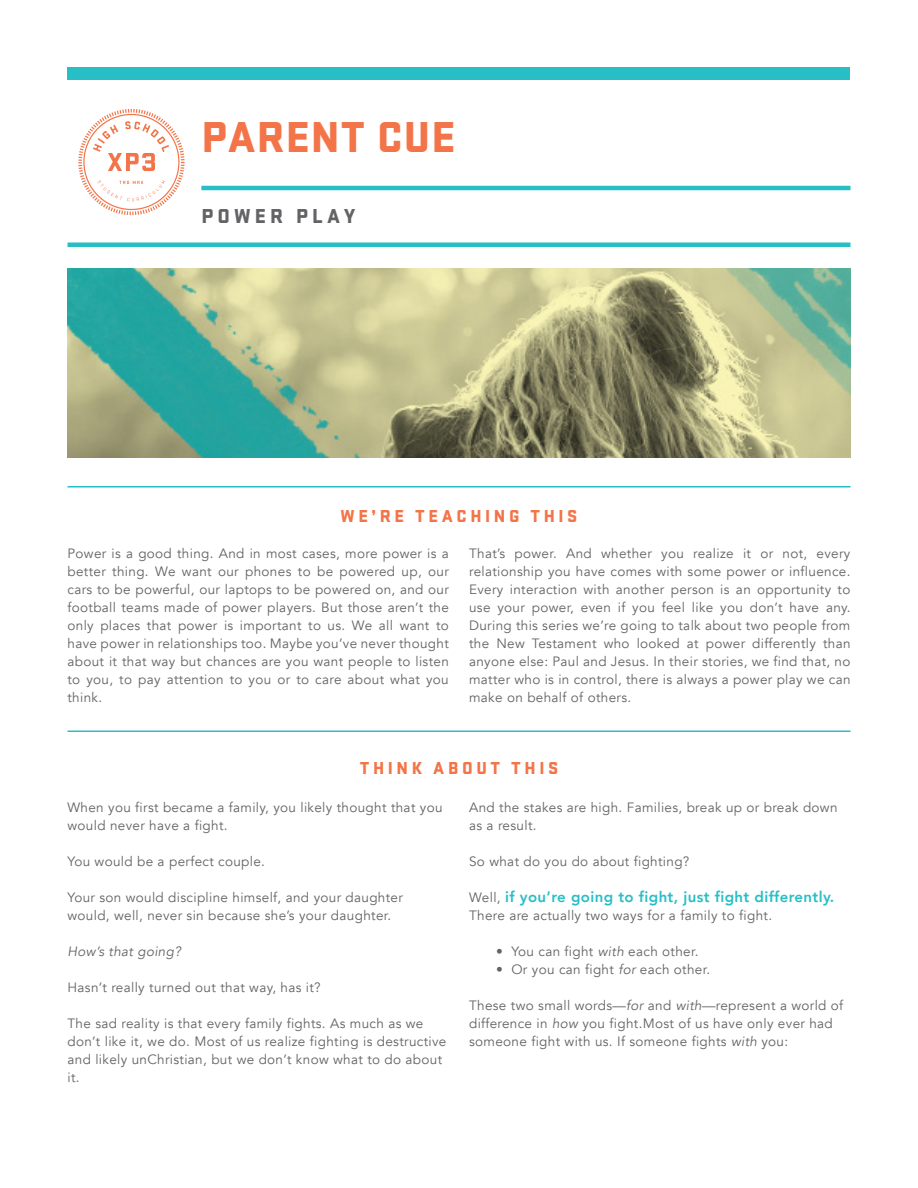
<style>
.page{position:relative;width:918px;height:1188px;background:#fff}
.page>*{position:absolute;margin:0;border:0;box-sizing:border-box;transform-origin:0 0}
.t1{font:900 45px "Stratum No 2";letter-spacing:.025em;color:#f37448}
.t2{font:900 21px "Stratum No 2";letter-spacing:.2em;color:#636366}
.t3{font:900 18px "Stratum No 2";letter-spacing:.2em;color:#f37448}
.Default{font:800 15px "Avenir";letter-spacing:.025em;color:#28bec6}
.Pa0{font:13.5px/18px "Avenir";letter-spacing:.025em;color:#636366;text-align:justify}
.Default-2{font:13.5px/18px "Avenir";letter-spacing:.025em;color:#636366}
.Default-3{font:italic 13.5px "Avenir";letter-spacing:.025em;color:#636366}
.s1{font-weight:400;font-size:13.5px;color:#636366}
.s2{font-style:italic}
</style>
<div class="page">
<div style="left:68px;top:68px;width:782px;height:12px;background:#28bec6"></div>
<hr style="left:201px;top:186px;width:649px;height:4px;background:#28bec6">
<hr style="left:68px;top:243px;width:782px;height:4px;background:#28bec6">
<img style="left:68px;top:269px;width:782px;height:189px">
<hr style="left:68px;top:486px;width:782px;height:1px;background:#28bec6">
<hr style="left:68px;top:730px;width:782px;height:2px;background:#28bec6">
<svg style="left:78px;top:109px;width:107px;height:106px"></svg>
<p class="t1" style="left:201px;top:112px;width:256px">PARENT CUE</p>
<p class="t2" style="left:201px;top:204px;width:156px">POWER PLAY</p>
<p class="t3" style="left:341px;top:506px;width:238px">WE’RE TEACHING THIS</p>
<p class="Pa0" style="left:68px;top:545px;width:383px">Power is a good thing. And in most cases, more power is a better thing. We want our phones to be powered up, our cars to be powerful, our laptops to be powered on, and our football teams made of power players. But those aren’t the only places that power is important to us. We all want to have power in relationships too. Maybe you’ve never thought about it that way but chances are you want people to listen to you, to pay attention to you or to care about what you think.</p>
<p class="Pa0" style="left:469px;top:545px;width:383px">That’s power. And whether you realize it or not, every relationship you have comes with some power or influence.<br>Every interaction with another person is an opportunity to use your power, even if you feel like you don’t have any.<br>During this series we’re going to talk about two people from the New Testament who looked at power differently than anyone else: Paul and Jesus. In their stories, we find that, no matter who is in control, there is always a power play we can make on behalf of others.</p>
<p class="t3" style="left:360px;top:758px;width:200px">THINK ABOUT THIS</p>
<p class="Default-2" style="left:68px;top:798px;width:377px">When you first became a family, you likely thought that you would never have a fight.</p>
<p class="Default-2" style="left:68px;top:852px;width:199px">You would be a perfect couple.</p>
<p class="Default-2" style="left:68px;top:888px;width:337px">Your son would discipline himself, and your daughter would, well, never sin because she’s your daughter.</p>
<p class="Default-3" style="left:68px;top:943px;width:115px">How’s that going?</p>
<p class="Default-2" style="left:68px;top:978px;width:255px">Hasn’t really turned out that way, has it?</p>
<p class="Default-2" style="left:68px;top:1014px;width:380px">The sad reality is that every family fights. As much as we don’t like it, we do. Most of us realize fighting is destructive and likely unChristian, but we don’t know what to do about it.</p>
<p class="Default-2" style="left:469px;top:798px;width:370px">And the stakes are high. Families, break up or break down as a result.</p>
<p class="Default-2" style="left:469px;top:852px;width:222px">So what do you do about fighting?</p>
<p class="Default" style="left:469px;top:885px;width:367px"><span class="s1">Well,</span> if you’re going to fight, just fight differently.</p>
<p class="Default-2" style="left:469px;top:906px;width:305px">There are actually two ways for a family to fight.</p>
<p class="Default-2" style="left:496px;top:942px;width:204px">• You can fight <span class="s2">with</span> each other.</p>
<p class="Default-2" style="left:496px;top:960px;width:216px">• Or you can fight <span class="s2">for</span> each other.</p>
<p class="Default-2" style="left:469px;top:996px;width:376px">These two small words—<span class="s2">for</span> and <span class="s2">with</span>—represent a world of difference in <span class="s2">how</span> you fight.Most of us have only ever had someone fight with us. If someone fights <span class="s2">with</span> you:</p>
</div>
